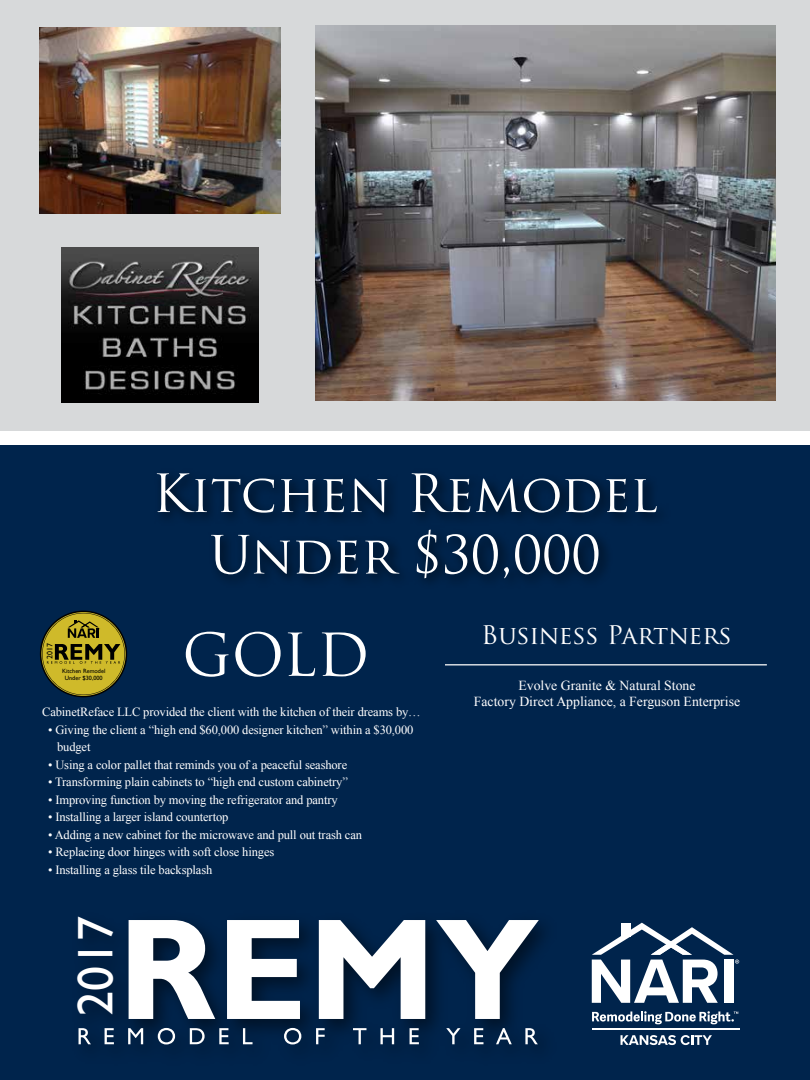
<style>
.page{position:relative;width:810px;height:1080px;background:#00244c}
.page>*{position:absolute;margin:0;border:0;box-sizing:border-box;transform-origin:0 0}
.t1{font:57.5px "Trajan Pro";color:#fff}
.t2{font:51.25px/61.5px "Trajan Pro";color:#fff;text-align:center}
.t3{font:49.88px "Gill Sans";color:#fff}
.t4{font:25px "Trajan Pro";letter-spacing:-.005em;color:#fff}
.t5{font:13.75px/16.5px "Times New Roman";color:#fff;text-align:center}
.t6{font:12.5px/17.5px "Times New Roman";letter-spacing:-.01em;color:#fff}
.t7{font:8px "Gill Sans";color:#000}
.t8{font:6.12px/7.4px "Gill Sans";color:#000;text-align:center}
</style>
<div class="page">
<div style="left:0;top:0;width:810px;height:445px;background:#fff"></div>
<div style="left:0;top:0;width:810px;height:431px;background:#d7d9da"></div>
<img style="left:78px;top:920px;width:466px;height:125px">
<svg style="left:129px;top:920px;width:86px;height:99px"></svg>
<svg style="left:227px;top:920px;width:73px;height:99px;background:#b0b8c2"></svg>
<svg style="left:319px;top:920px;width:106px;height:99px"></svg>
<svg style="left:436px;top:920px;width:103px;height:99px"></svg>
<svg style="left:79px;top:1028px;width:12px;height:16px"></svg>
<svg style="left:105px;top:1028px;width:9px;height:16px"></svg>
<svg style="left:128px;top:1028px;width:15px;height:16px"></svg>
<svg style="left:158px;top:1028px;width:17px;height:16px"></svg>
<svg style="left:190px;top:1028px;width:15px;height:16px"></svg>
<svg style="left:219px;top:1028px;width:10px;height:16px"></svg>
<svg style="left:243px;top:1028px;width:10px;height:16px"></svg>
<svg style="left:284px;top:1028px;width:17px;height:16px"></svg>
<svg style="left:316px;top:1028px;width:9px;height:16px"></svg>
<svg style="left:353px;top:1028px;width:13px;height:16px"></svg>
<svg style="left:380px;top:1028px;width:14px;height:16px"></svg>
<svg style="left:410px;top:1028px;width:9px;height:16px"></svg>
<svg style="left:446px;top:1028px;width:15px;height:16px"></svg>
<svg style="left:474px;top:1028px;width:9px;height:16px"></svg>
<svg style="left:496px;top:1028px;width:16px;height:16px"></svg>
<svg style="left:525px;top:1028px;width:13px;height:16px"></svg>
<svg style="left:592px;top:1011px;width:146px;height:13px"></svg>
<svg style="left:621px;top:1035px;width:91px;height:10px"></svg>
<hr style="left:592px;top:1029px;width:147px;height:1px;background:#fff">
<svg style="left:592px;top:923px;width:147px;height:80px"></svg>
<img style="left:315px;top:26px;width:460px;height:375px">
<img style="left:40px;top:27px;width:240px;height:186px">
<div style="left:153px;top:468px;width:518px;height:124px;background:#000;opacity:.75"></div>
<hr style="left:445px;top:664px;width:322px;height:1px;background:#fff">
<img style="left:62px;top:248px;width:196px;height:154px">
<svg style="left:40px;top:611px;width:87px;height:86px"></svg>
<h2 class="t2" style="left:152px;top:462px;width:507px">Kitchen Remodel<br>Under $30,000</h2>
<p class="t7" style="left:45px;top:659px;width:17px;rotate:-90deg">2017</p>
<p class="t8" style="left:62px;top:667px;width:45px">Kitchen Remodel<br>Under $30,000</p>
<h1 class="t1" style="left:182px;top:618px;width:189px">GOLD</h1>
<p class="t6" style="left:42px;top:703px;width:380px">CabinetReface LLC provided the client with the kitchen of their dreams by…</p>
<p class="t6" style="left:57px;top:720px;width:358px;text-indent:-9px">• Giving the client a “high end $60,000 designer kitchen” within a $30,000 budget</p>
<p class="t6" style="left:48px;top:755px;width:301px">• Using a color pallet that reminds you of a peaceful seashore</p>
<p class="t6" style="left:48px;top:773px;width:301px">• Transforming plain cabinets to “high end custom cabinetry”</p>
<p class="t6" style="left:48px;top:790px;width:291px">• Improving function by moving the refrigerator and pantry</p>
<p class="t6" style="left:48px;top:808px;width:182px">• Installing a larger island countertop</p>
<p class="t6" style="left:48px;top:825px;width:315px">• Adding a new cabinet for the microwave and pull out trash can</p>
<p class="t6" style="left:48px;top:843px;width:228px">• Replacing door hinges with soft close hinges</p>
<p class="t6" style="left:48px;top:860px;width:166px">• Installing a glass tile backsplash</p>
<h3 class="t3" style="left:66px;top:1016px;width:101px;rotate:-90deg">2017</h3>
<h3 class="t4" style="left:481px;top:619px;width:252px">Business Partners</h3>
<p class="t5" style="left:474px;top:677px;width:268px">Evolve Granite &amp; Natural Stone<br>Factory Direct Appliance, a Ferguson Enterprise</p>
</div>
